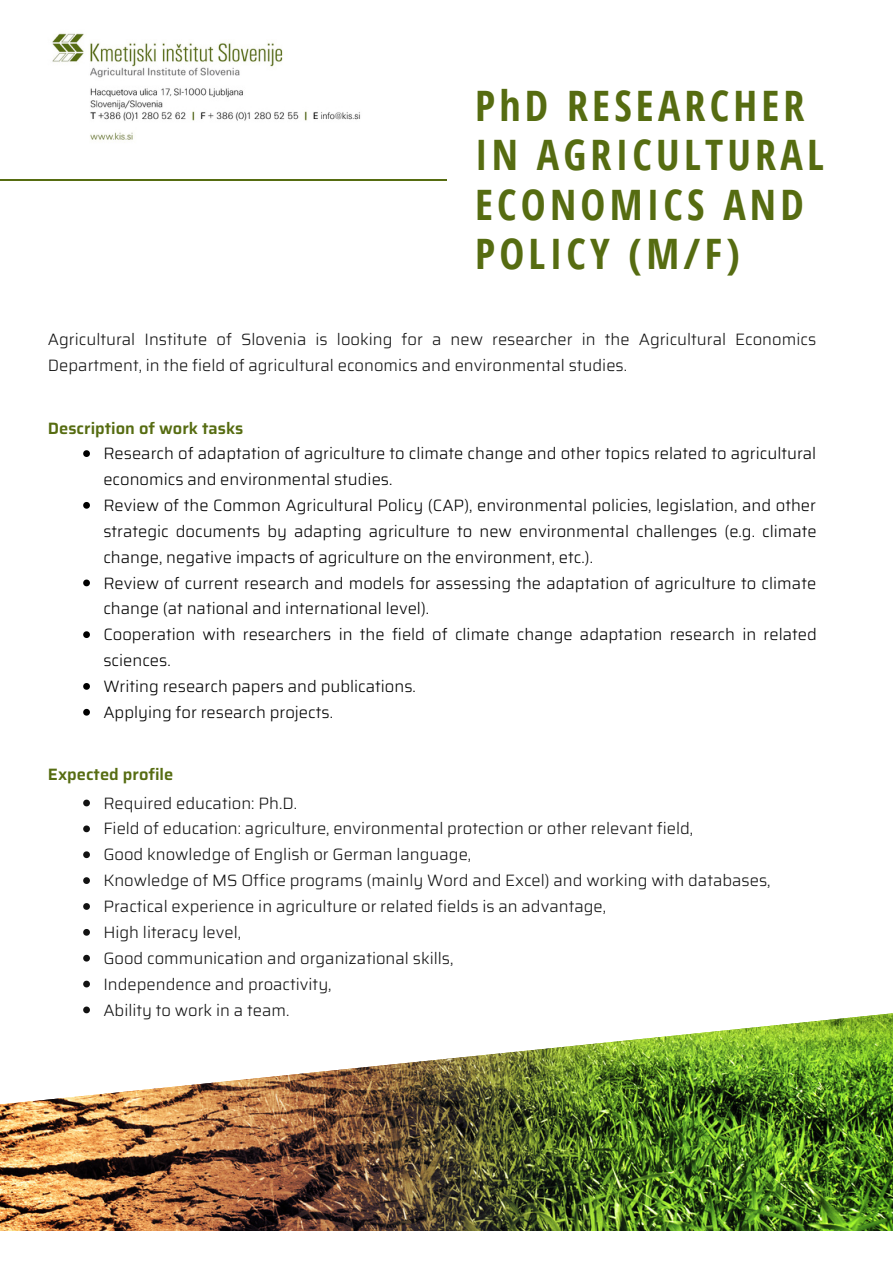
<style>
.page{position:relative;width:893px;height:1264px;background:#fff}
.page>*{position:absolute;margin:0;border:0;box-sizing:border-box;transform-origin:0 0}
.t1{font:700 condensed 42px/49.5px "Open Sans";letter-spacing:.1em;color:#566c11}
.t2{font:300 16.5px/25.8px "Saira";color:#000}
.t3{font:300 16.5px/25.8px "Saira";color:#121212}
.t4{font:600 16.5px "Saira";color:#566c11}
</style>
<div class="page">
<hr style="left:0;top:179px;width:446px;height:1px;background:#566c11">
<img style="left:0;top:1110px;width:892px;height:120px">
<svg style="left:0;top:689px;width:892px;height:421px"></svg>
<img style="left:52px;top:33px;width:308px;height:107px">
<svg style="left:83px;top:450px;width:7px;height:7px"></svg>
<svg style="left:83px;top:502px;width:7px;height:6px"></svg>
<svg style="left:83px;top:579px;width:7px;height:7px"></svg>
<svg style="left:83px;top:631px;width:7px;height:7px"></svg>
<svg style="left:83px;top:683px;width:7px;height:6px"></svg>
<svg style="left:83px;top:709px;width:7px;height:6px"></svg>
<svg style="left:83px;top:799px;width:7px;height:7px"></svg>
<svg style="left:83px;top:825px;width:7px;height:7px"></svg>
<svg style="left:83px;top:851px;width:7px;height:7px"></svg>
<svg style="left:83px;top:877px;width:7px;height:7px"></svg>
<svg style="left:83px;top:903px;width:7px;height:6px"></svg>
<svg style="left:83px;top:929px;width:7px;height:6px"></svg>
<svg style="left:83px;top:954px;width:7px;height:7px"></svg>
<svg style="left:83px;top:980px;width:7px;height:7px"></svg>
<svg style="left:83px;top:1006px;width:7px;height:7px"></svg>
<h1 class="t1" style="left:475px;top:80px;width:350px">PhD RESEARCHER<br>IN AGRICULTURAL<br>ECONOMICS AND<br>POLICY (M/F)</h1>
<p class="t3" style="left:48px;top:326px;width:769px">Agricultural Institute of Slovenia is looking for a new researcher in the Agricultural Economics<br>Department, in the field of agricultural economics and environmental studies.</p>
<p class="t4" style="left:48px;top:415px;width:197px">Description of work tasks</p>
<p class="t2" style="left:103px;top:440px;width:715px">Research of adaptation of agriculture to climate change and other topics related to agricultural economics and environmental studies.<br>Review of the Common Agricultural Policy (CAP), environmental policies, legislation, and other strategic documents by adapting agriculture to new environmental challenges (e.g. climate change, negative impacts of agriculture on the environment, etc.).<br>Review of current research and models for assessing the adaptation of agriculture to climate change (at national and international level).<br>Cooperation with researchers in the field of climate change adaptation research in related sciences.<br>Writing research papers and publications.<br>Applying for research projects.</p>
<p class="t4" style="left:48px;top:761px;width:127px">Expected profile</p>
<p class="t3" style="left:103px;top:790px;width:668px">Required education: Ph.D.<br>Field of education: agriculture, environmental protection or other relevant field,<br>Good knowledge of English or German language,<br>Knowledge of MS Office programs (mainly Word and Excel) and working with databases, Practical experience in agriculture or related fields is an advantage,<br>High literacy level,<br>Good communication and organizational skills,<br>Independence and proactivity,<br>Ability to work in a team.</p>
</div>
